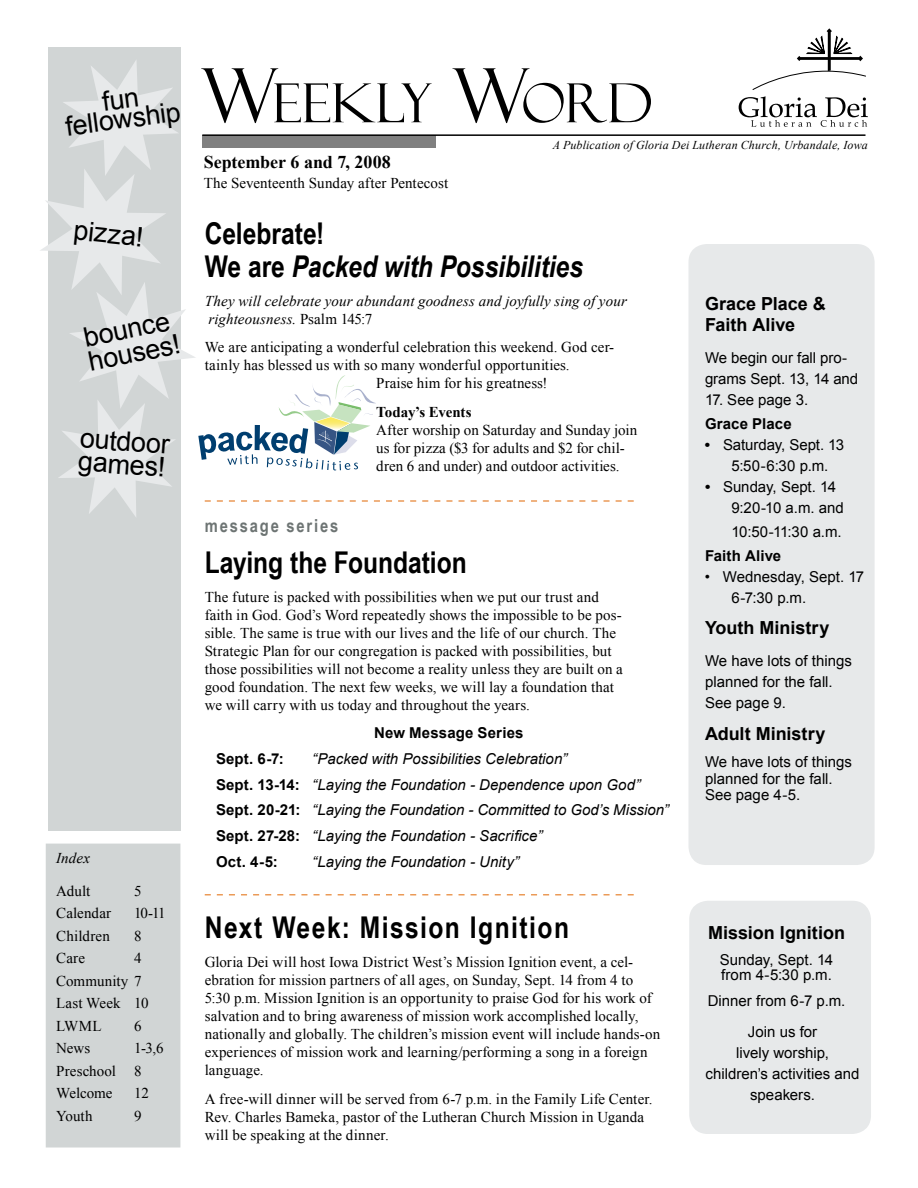
<style>
.page{position:relative;width:918px;height:1188px;background:#fff}
.page>*{position:absolute;margin:0;border:0;box-sizing:border-box;transform-origin:0 0}
.t1{font:54px "Felix Titling";color:#000}
.t2{font:italic 700 30px/33px "Arial Narrow";color:#000}
.t3{font:700 30px "Arial Narrow";letter-spacing:.035em;color:#000}
.t4{font:700 30px "Arial Narrow";letter-spacing:-.005em;color:#000}
.t5{font:27px/24.6px "Arial";color:#000}
.t6{font:700 18px/21px "Arial";color:#000}
.t7{font:700 18px "Times New Roman";letter-spacing:-.005em;color:#000}
.t8{font:700 18px "Arial Narrow";letter-spacing:.1em;color:#6d7473}
.t9{font:15px/18px "Times New Roman";letter-spacing:.005em;color:#000}
.t10{font:15px/21px "Arial";color:#000}
.t11{font:italic 15px/25.8px "Arial";color:#000}
.t12{font:italic 15px/18px "Times New Roman";letter-spacing:.01em;color:#000}
.t13{font:700 15px "Arial";letter-spacing:.01em;color:#000}
.t14{font:700 15px "Times New Roman";letter-spacing:-.01em;color:#000}
.t15{font:italic 12px "Times New Roman";letter-spacing:.015em;color:#000}
.s1{font-size:75px}
.s2{font-style:normal}
.s3{font-weight:700;font-style:normal}
.s4{font-weight:700}
</style>
<div class="page">
<svg style="left:739px;top:28px;width:129px;height:99px"></svg>
<hr style="left:202px;top:134px;width:664px;height:2px;background:#000">
<div style="left:48px;top:47px;width:132px;height:784px;background:#d1d5d5"></div>
<div style="left:46px;top:844px;width:134px;height:303px;background:#d1d5d5"></div>
<div style="left:690px;top:902px;width:180px;height:231px;background:#e7e9ea;border-radius:18px"></div>
<div style="left:689px;top:901px;width:182px;height:233px;border:2px solid #e7e9ea;border-radius:18px"></div>
<div style="left:688px;top:244px;width:187px;height:621px;background:#e7e9ea;border-radius:18px"></div>
<svg style="left:40px;top:59px;width:594px;height:459px"></svg>
<svg style="left:205px;top:894px;width:429px;height:2px"></svg>
<h3 class="t5" style="left:62px;top:96px;width:117px;line-height:20.1px;text-align:center;rotate:-7deg">fun fellowship</h3>
<h3 class="t5" style="left:75px;top:218px;width:71px;rotate:6deg">pizza!</h3>
<h3 class="t5" style="left:81px;top:327px;width:94px;rotate:-12deg">bounce houses!</h3>
<h3 class="t5" style="left:81px;top:427px;width:92px;line-height:23.1px;rotate:4deg">outdoor games!</h3>
<p class="t12" style="left:56px;top:848px;width:36px">Index</p>
<p class="t9" style="left:56px;top:882px;width:36px">Adult</p>
<p class="t9" style="left:134px;top:882px;width:9px">5</p>
<p class="t9" style="left:56px;top:904px;width:57px">Calendar</p>
<p class="t9" style="left:134px;top:904px;width:33px">10-11</p>
<p class="t9" style="left:56px;top:927px;width:55px">Children</p>
<p class="t9" style="left:134px;top:927px;width:9px">8</p>
<p class="t9" style="left:56px;top:949px;width:30px">Care</p>
<p class="t9" style="left:56px;top:947px;width:94px;line-height:22.5px;text-indent:78px">4<br>Community 7<br>Last Week 10<br>LWML</p>
<p class="t9" style="left:134px;top:1017px;width:9px">6</p>
<p class="t9" style="left:56px;top:1037px;width:109px;line-height:22.5px;text-indent:78px">1-3,6<br>Preschool 8<br>Welcome</p>
<p class="t9" style="left:56px;top:1039px;width:35px">News</p>
<p class="t9" style="left:134px;top:1084px;width:16px">12</p>
<p class="t9" style="left:56px;top:1107px;width:38px">Youth</p>
<p class="t9" style="left:134px;top:1107px;width:9px">9</p>
<h1 class="t1" style="left:201px;top:72px;width:453px"><span class="s1">W</span>EEKLY <span class="s1">W</span>ORD</h1>
<p class="t15" style="left:553px;top:137px;width:317px">A Publication of Gloria Dei Lutheran Church, Urbandale, Iowa</p>
<p class="t7" style="left:204px;top:150px;width:189px">September 6 and 7, 2008</p>
<p class="t9" style="left:204px;top:173px;width:246px">The Seventeenth Sunday after Pentecost</p>
<h2 class="t2" style="left:205px;top:215px;width:380px"><span class="s2">Celebrate!<br>We are</span> Packed with Possibilities</h2>
<p class="t12" style="left:205px;top:291px;width:424px">They will celebrate your abundant goodness and joyfully sing of your righteousness. <span class="s2">Psalm 145:7</span></p>
<p class="t9" style="left:205px;top:338px;width:411px">We are anticipating a wonderful celebration this weekend. God cer-</p>
<p class="t9" style="left:205px;top:356px;width:366px">tainly has blessed us with so many wonderful opportunities.</p>
<p class="t9" style="left:376px;top:374px;width:173px">Praise him for his greatness!</p>
<p class="t14" style="left:376px;top:402px;width:97px">Today’s Events</p>
<p class="t9" style="left:376px;top:421px;width:263px">After worship on Saturday and Sunday join us for pizza ($3 for adults and $2 for chil&shy;dren 6 and under) and outdoor activities.</p>
<p class="t8" style="left:205px;top:512px;width:135px">message series</p>
<h2 class="t4" style="left:205px;top:540px;width:263px">Laying the Foundation</h2>
<p class="t9" style="left:205px;top:588px;width:420px">The future is packed with possibilities when we put our trust and faith in God. God’s Word repeatedly shows the impossible to be pos&shy;sible. The same is true with our lives and the life of our church. The Strategic Plan for our congregation is packed with possibilities, but those possibilities will not become a reality unless they are built on a good foundation. The next few weeks, we will lay a foundation that we will carry with us today and throughout the years.</p>
<p class="t13" style="left:374px;top:723px;width:151px">New Message Series</p>
<p class="t11" style="left:216px;top:746px;width:454px;text-indent:96px">“Packed with Possibilities Celebration”<br><span class="s3">Sept. 13-14:</span> “Laying the Foundation - Dependence upon God” <span class="s3">Sept. 20-21:</span> “Laying the Foundation - Committed to God’s Mission” <span class="s3">Sept. 27-28:</span> “Laying the Foundation - Sacrifice”<br><span class="s3">Oct. 4-5:</span></p>
<p class="t13" style="left:216px;top:749px;width:69px">Sept. 6-7:</p>
<p class="t11" style="left:312px;top:849px;width:209px">“Laying the Foundation - Unity”</p>
<h2 class="t3" style="left:205px;top:905px;width:366px">Next Week: Mission Ignition</h2>
<p class="t9" style="left:205px;top:953px;width:457px">Gloria Dei will host Iowa District West’s Mission Ignition event, a cel&shy;ebration for mission partners of all ages, on Sunday, Sept. 14 from 4 to 5:30 p.m. Mission Ignition is an opportunity to praise God for his work of salvation and to bring awareness of mission work accomplished locally, nationally and globally. The children’s mission event will include hands-on experiences of mission work and learning/performing a song in a foreign language.</p>
<p class="t9" style="left:205px;top:1090px;width:449px">A free-will dinner will be served from 6-7 p.m. in the Family Life Center.<br>Rev. Charles Bameka, pastor of the Lutheran Church Mission in Uganda will be speaking at the dinner.</p>
<p class="t6" style="left:705px;top:294px;width:122px">Grace Place &amp;<br>Faith Alive</p>
<p class="t10" style="left:705px;top:347px;width:155px">We begin our fall pro&shy;grams Sept. 13, 14 and</p>
<p class="t10" style="left:705px;top:389px;width:105px">17. See page 3.</p>
<p class="t13" style="left:705px;top:413px;width:88px">Grace Place</p>
<p class="t10" style="left:731px;top:434px;width:114px;text-indent:-26px"><span class="s4">•</span> Saturday, Sept. 13<br>5:50-6:30 p.m.</p>
<p class="t10" style="left:731px;top:476px;width:114px;text-indent:-26px"><span class="s4">•</span> Sunday, Sept. 14<br>9:20-10 a.m. and</p>
<p class="t10" style="left:731px;top:521px;width:112px">10:50-11:30 a.m.</p>
<p class="t13" style="left:705px;top:545px;width:78px">Faith Alive</p>
<p class="t10" style="left:731px;top:566px;width:134px;text-indent:-26px">• Wednesday, Sept. 17<br>6-7:30 p.m.</p>
<p class="t6" style="left:705px;top:618px;width:126px">Youth Ministry</p>
<p class="t10" style="left:705px;top:651px;width:148px">We have lots of things planned for the fall.<br>See page 9.</p>
<p class="t6" style="left:705px;top:724px;width:122px">Adult Ministry</p>
<p class="t10" style="left:705px;top:754px;width:148px;line-height:16.5px">We have lots of things planned for the fall.<br>See page 4-5.</p>
<p class="t6" style="left:708px;top:923px;width:139px">Mission Ignition</p>
<p class="t10" style="left:720px;top:952px;width:115px;line-height:15px">Sunday, Sept. 14 from 4-5:30 p.m.</p>
<p class="t10" style="left:748px;top:985px;width:99px;line-height:31.8px;text-indent:-40px">Dinner from 6-7 p.m.<br>Join us for</p>
<p class="t10" style="left:706px;top:1043px;width:155px;text-align:center">lively worship, children’s activities and speakers.</p>
</div>
